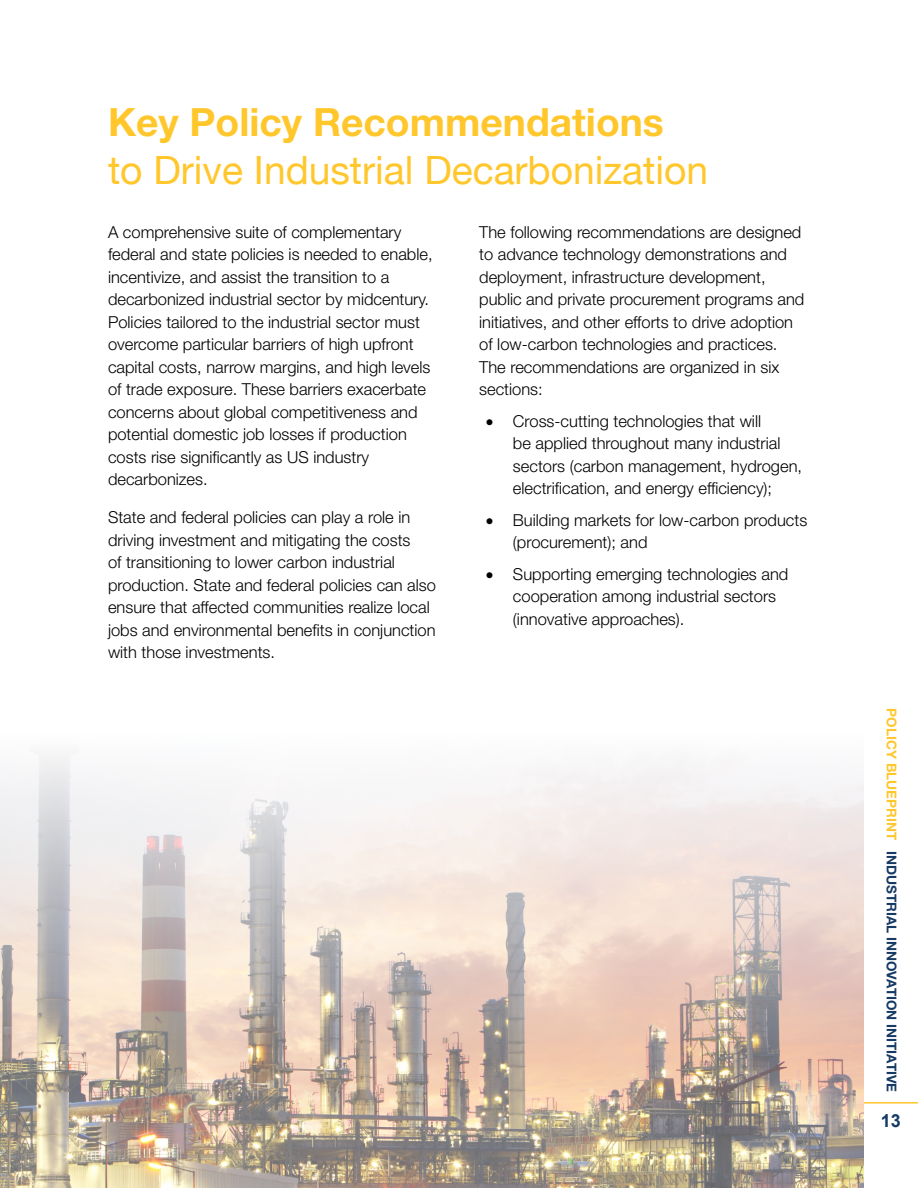
<style>
.page{position:relative;width:918px;height:1188px;background:#fff}
.page>*{position:absolute;margin:0;border:0;box-sizing:border-box;transform-origin:0 0}
.t1{font:39px "Helvetica Neue";color:#ffc72c}
.t2{font:700 39px "Helvetica Neue LT Std";color:#ffc72c}
.t3{font:700 18px "Arial";color:#163a64}
.t4{font:300 16.5px/22.5px "Helvetica Neue LT Std";color:#000}
.t5{font:700 13.5px "Helvetica Neue LT Std";color:#163a64}
.s1{color:#ffc72c}
</style>
<div class="page">
<hr style="left:864px;top:1102px;width:54px;height:2px;background:#ffc72c">
<img style="left:0;top:755px;width:864px;height:433px">
<img style="left:0;top:788px;width:1px;height:400px">
<h1 class="t2" style="left:108px;top:98px;width:557px">Key Policy Recommendations</h1>
<h1 class="t1" style="left:108px;top:142px;width:602px">to Drive Industrial Decarbonization</h1>
<p class="t4" style="left:108px;top:220px;width:326px">A comprehensive suite of complementary federal and state policies is needed to enable, incentivize, and assist the transition to a decarbonized industrial sector by midcentury.<br>Policies tailored to the industrial sector must overcome particular barriers of high upfront capital costs, narrow margins, and high levels of trade exposure. These barriers exacerbate concerns about global competitiveness and potential domestic job losses if production costs rise significantly as US industry decarbonizes.</p>
<p class="t4" style="left:108px;top:506px;width:329px">State and federal policies can play a role in driving investment and mitigating the costs<br>of transitioning to lower carbon industrial production. State and federal policies can also ensure that affected communities realize local jobs and environmental benefits in conjunction with those investments.</p>
<p class="t4" style="left:479px;top:220px;width:327px">The following recommendations are designed to advance technology demonstrations and deployment, infrastructure development, public and private procurement programs and initiatives, and other efforts to drive adoption of low-carbon technologies and practices.<br>The recommendations are organized in six sections:</p>
<p class="t4" style="left:513px;top:409px;width:291px;text-indent:-27px">• Cross-cutting technologies that will<br>be applied throughout many industrial sectors (carbon management, hydrogen, electrification, and energy efficiency);</p>
<p class="t4" style="left:513px;top:508px;width:296px;text-indent:-27px">• Building markets for low-carbon products (procurement); and</p>
<p class="t4" style="left:513px;top:562px;width:277px;text-indent:-27px">• Supporting emerging technologies and cooperation among industrial sectors (innovative approaches).</p>
<p class="t5" style="left:900px;top:708px;width:385px;rotate:90deg"><span class="s1">POLICY BLUEPRINT</span> INDUSTRIAL INNOVATION INITIATIVE</p>
<p class="t3" style="left:881px;top:1108px;width:22px">13</p>
</div>
